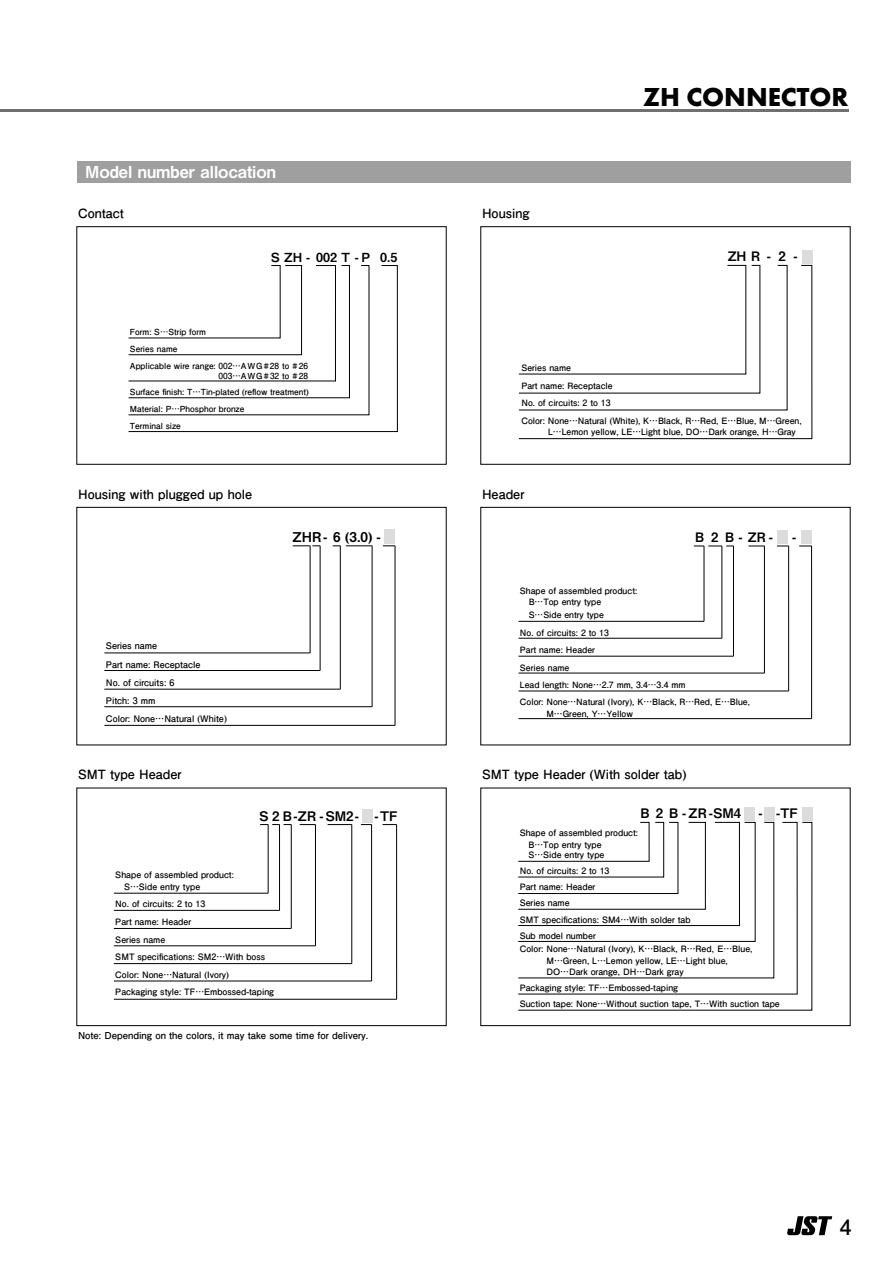
<style>
.page{position:relative;width:893px;height:1263px;background:#fff}
.page>*{position:absolute;margin:0;border:0;box-sizing:border-box;transform-origin:0 0}
.t1{font:700 27px "Futura PT";color:#000}
.t2{font:700 21.3px "Futo Go B101 Pr 6 N";color:#000}
.t3{font:16.5px "Midashi Go Pr 6 N MB31";color:#fff}
.t4{font:13.5px "Midashi Go Pr 6 N MB31";color:#000}
.t5{font:13.2px "Midashi Go Pr 6 N MB31";color:#000}
.t6{font:13.05px "Midashi Go Pr 6 N MB31";color:#000}
.t7{font:700 12.75px "Futo Go B101 Pr 6 N";color:#000}
.t8{font:12.6px "Midashi Go Pr 6 N MB31";color:#000}
.t9{font:700 9.6px "Futo Go B101 Pr 6 N";color:#000}
.t10{font:700 9px/18.1px "Futo Go B101 Pr 6 N";color:#000}
.t11{font:700 8.85px/16px "Futo Go B101 Pr 6 N";color:#000}
.t12{font:700 8.7px/17.4px "Futo Go B101 Pr 6 N";color:#000}
.t13{font:700 8.4px/16.8px "Futo Go B101 Pr 6 N";color:#000}
</style>
<div class="page">
<hr style="left:0;top:109px;width:849px;height:2px;background:#707070">
<div style="left:77px;top:162px;width:773px;height:21px;background:#9f9f9f"></div>
<svg style="left:787px;top:1216px;width:45px;height:19px"></svg>
<svg style="left:76px;top:226px;width:371px;height:239px"></svg>
<svg style="left:76px;top:507px;width:371px;height:238px"></svg>
<svg style="left:480px;top:226px;width:371px;height:239px"></svg>
<svg style="left:480px;top:507px;width:371px;height:238px"></svg>
<svg style="left:480px;top:787px;width:371px;height:239px"></svg>
<svg style="left:76px;top:787px;width:371px;height:239px"></svg>
<h3 class="t3" style="left:85px;top:159px;width:193px">Model number allocation</h3>
<h3 class="t7" style="left:78px;top:203px;width:47px">Contact</h3>
<h3 class="t8" style="left:271px;top:247px;width:128px">SZH- 002T -P 0.5</h3>
<p class="t13" style="left:130px;top:323px;width:180px">Form: S…Strip form<br>Series name<br>Applicable wire range: 002…AWG#28 to #26</p>
<p class="t13" style="left:130px;top:367px;width:180px">　　　　　　　　　　 003…AWG#32 to #28<br>Surface finish: T…Tin-plated (reflow treatment)<br>Material: P…Phosphor bronze<br>Terminal size</p>
<h3 class="t7" style="left:78px;top:483px;width:176px">Housing with plugged up hole</h3>
<h3 class="t4" style="left:293px;top:526px;width:90px">ZHR- 6 (3.0) -</h3>
<p class="t10" style="left:106px;top:637px;width:122px">Series name<br>Part name: Receptacle<br>No. of circuits: 6<br>Pitch: 3 mm<br>Color: None…Natural (White)</p>
<h3 class="t7" style="left:78px;top:764px;width:105px">SMT type Header</h3>
<h3 class="t5" style="left:260px;top:805px;width:139px">S 2 B-ZR -SM2- -TF</h3>
<p class="t11" style="left:124px;top:868px;width:111px;line-height:11.7px;text-indent:-9px">Shape of assembled product:<br>S…Side entry type</p>
<p class="t11" style="left:115px;top:895px;width:160px;line-height:17.5px">No. of circuits: 2 to 13<br>Part name: Header<br>Series name<br>SMT specifications: SM2…With boss<br>Color: None…Natural (Ivory)<br>Packaging style: TF…Embossed-taping</p>
<p class="t9" style="left:78px;top:1028px;width:292px">Note: Depending on the colors, it may take some time for delivery.</p>
<h3 class="t7" style="left:482px;top:203px;width:49px">Housing</h3>
<h1 class="t1" style="left:643px;top:79px;width:207px">ZH CONNECTOR</h1>
<h3 class="t6" style="left:728px;top:246px;width:71px">ZHR-2-</h3>
<p class="t12" style="left:521px;top:359px;width:282px">Series name<br>Part name: Receptacle<br>No. of circuits: 2 to 13<br>Color: None…Natural (White), K…Black, R…Red, E…Blue, M…Green,</p>
<p class="t12" style="left:548px;top:423px;width:249px">L…Lemon yellow, LE…Light blue, DO…Dark orange, H…Gray</p>
<h3 class="t7" style="left:482px;top:483px;width:44px">Header</h3>
<h3 class="t6" style="left:695px;top:527px;width:79px">B 2 B-ZR-</h3>
<h3 class="t6" style="left:792px;top:527px;width:6px">-</h3>
<p class="t12" style="left:529px;top:584px;width:110px;line-height:11.6px;text-indent:-9px">Shape of assembled product:<br>B…Top entry type</p>
<p class="t12" style="left:520px;top:606px;width:232px;text-indent:9px">S…Side entry type<br>No. of circuits: 2 to 13<br>Part name: Header<br>Series name<br>Lead length: None…2.7 mm, 3.4…3.4 mm<br>Color: None…Natural (Ivory), K…Black, R…Red, E…Blue,</p>
<p class="t12" style="left:546px;top:705px;width:88px">M…Green, Y…Yellow</p>
<h3 class="t7" style="left:482px;top:764px;width:206px">SMT type Header (With solder tab)</h3>
<h3 class="t5" style="left:640px;top:803px;width:102px">B 2 B -ZR-SM4</h3>
<h3 class="t5" style="left:758px;top:803px;width:41px">- -TF</h3>
<p class="t11" style="left:528px;top:827px;width:111px;line-height:11.7px;text-indent:-9px">Shape of assembled product:<br>B…Top entry type</p>
<p class="t11" style="left:520px;top:846px;width:172px;text-indent:9px">S…Side entry type<br>No. of circuits: 2 to 13<br>Part name: Header<br>Series name<br>SMT specifications: SM4…With solder tab<br>Sub model number</p>
<p class="t11" style="left:546px;top:942px;width:208px;line-height:11.7px;text-indent:-27px">Color: None…Natural (Ivory), K…Black, R…Red, E…Blue,<br>M…Green, L…Lemon yellow, LE…Light blue,<br>DO…Dark orange, DH…Dark gray</p>
<p class="t11" style="left:520px;top:979px;width:262px">Packaging style: TF…Embossed-taping<br>Suction tape: None…Without suction tape, T…With suction tape</p>
<h2 class="t2" style="left:840px;top:1210px;width:13px">4</h2>
</div>
